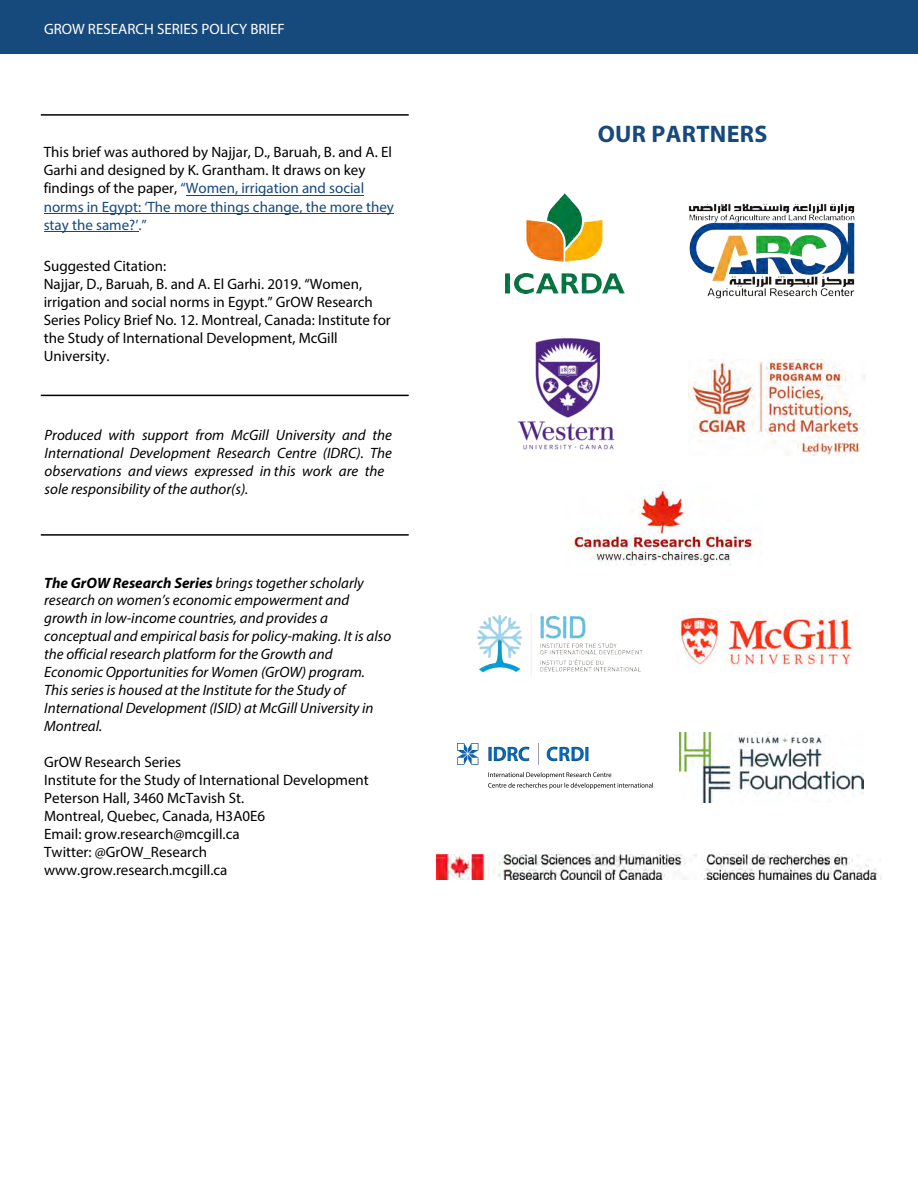
<style>
.page{position:relative;width:918px;height:1188px;background:#fff}
.page>*{position:absolute;margin:0;border:0;box-sizing:border-box;transform-origin:0 0}
.t1{font:700 24px "Myriad Pro";letter-spacing:.01em;color:#17497c}
.t2{font:15px/18px "Myriad Pro";color:#000}
.t3{font:italic 15px/18px "Myriad Pro";color:#000}
.t4{font:15px "Myriad Pro";color:#fff}
.s1{color:#17497c}
.s2{font-weight:700}
</style>
<div class="page">
<div style="left:0;top:0;width:918px;height:54px;background:#174a7c"></div>
<img style="left:679px;top:732px;width:184px;height:71px">
<img style="left:477px;top:613px;width:166px;height:62px">
<img style="left:676px;top:613px;width:184px;height:54px">
<hr style="left:41px;top:114px;width:368px;height:2px;background:#000">
<hr style="left:44px;top:232px;width:94px;height:1px;background:#17497c">
<hr style="left:44px;top:213px;width:350px;height:1px;background:#17497c">
<hr style="left:186px;top:195px;width:178px;height:1px;background:#17497c">
<img style="left:458px;top:743px;width:194px;height:45px">
<hr style="left:41px;top:395px;width:368px;height:1px;background:#000">
<img style="left:506px;top:193px;width:118px;height:100px">
<img style="left:518px;top:338px;width:97px;height:112px">
<hr style="left:41px;top:534px;width:368px;height:2px;background:#000">
<img style="left:571px;top:488px;width:185px;height:78px">
<img style="left:688px;top:203px;width:167px;height:96px">
<img style="left:689px;top:360px;width:176px;height:95px">
<img style="left:437px;top:855px;width:445px;height:24px">
<p class="t4" style="left:44px;top:19px;width:242px">GROW RESEARCH SERIES POLICY BRIEF</p>
<p class="t2" style="left:44px;top:142px;width:352px">This brief was authored by Najjar, D., Baruah, B. and A. El Garhi and designed by K. Grantham. It draws on key findings of the paper, <span class="s1">“Women, irrigation and social norms in Egypt: ‘The more things change, the more they stay the same?’.”</span></p>
<p class="t2" style="left:44px;top:256px;width:349px">Suggested Citation:<br>Najjar, D., Baruah, B. and A. El Garhi. 2019. “Women, irrigation and social norms in Egypt.” GrOW Research Series Policy Brief No. 12. Montreal, Canada: Institute for the Study of International Development, McGill University.</p>
<p class="t3" style="left:45px;top:426px;width:349px">Produced with support from McGill University and the International Development Research Centre (IDRC). The observations and views expressed in this work are the sole responsibility of the author(s).</p>
<p class="t3" style="left:44px;top:573px;width:349px"><span class="s2">The GrOW Research Series</span> brings together scholarly research on women’s economic empowerment and growth in low-income countries, and provides a conceptual and empirical basis for policy-making. It is also the official research platform for the Growth and Economic Opportunities for Women (GrOW) program.<br>This series is housed at the Institute for the Study of International Development (ISID) at McGill University in Montreal.</p>
<p class="t2" style="left:44px;top:753px;width:326px">GrOW Research Series<br>Institute for the Study of International Development Peterson Hall, 3460 McTavish St.<br>Montreal, Quebec, Canada, H3A0E6<br>Email: grow.research@mcgill.ca<br>Twitter: @GrOW_Research www.grow.research.mcgill.ca</p>
<h1 class="t1" style="left:598px;top:118px;width:171px">OUR PARTNERS</h1>
</div>
